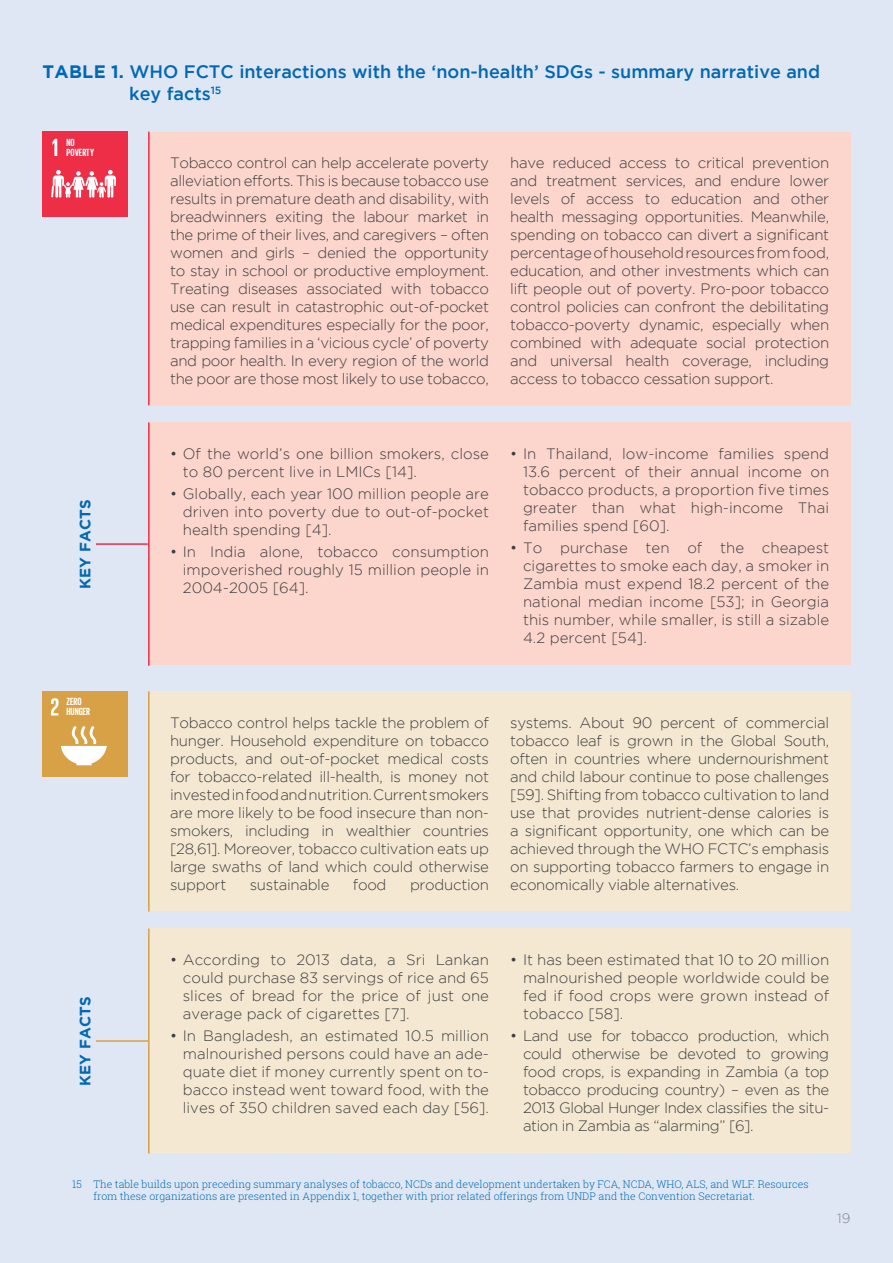
<style>
.page{position:relative;width:893px;height:1263px;background:#e0e7f4}
.page>*{position:absolute;margin:0;border:0;box-sizing:border-box;transform-origin:0 0}
.t1{font:500 18px/21.6px "Gotham";color:#0168b3}
.t2{font:300 15px/18px "Gotham";color:#3e3e3f;text-align:justify}
.t3{font:300 15px "Gotham";letter-spacing:-.02em;color:#3e3e3f}
.t4{font:700 15px "Gotham";letter-spacing:.015em;color:#0168b3}
.t5{font:300 13.5px "Gotham";color:#808285}
.t6{font:300 10.5px/12.6px "Roboto Slab";color:#0470b7}
.t7{font:700 10.5px/10.1px "Giorgio Sans";color:#fff}
.s1{font-weight:700}
</style>
<div class="page">
<div style="left:43px;top:132px;width:85px;height:85px;background:#ee2d46"></div>
<svg style="left:52px;top:139px;width:5px;height:17px"></svg>
<svg style="left:51px;top:170px;width:65px;height:28px"></svg>
<div style="left:149px;top:132px;width:701px;height:273px;background:#fcd5cc"></div>
<hr style="left:148px;top:132px;width:2px;height:273px;background:#ee2d46">
<div style="left:149px;top:422px;width:701px;height:243px;background:#fcd5cc"></div>
<hr style="left:148px;top:422px;width:2px;height:244px;background:#ee2d46">
<div style="left:149px;top:691px;width:701px;height:220px;background:#f5e8d2"></div>
<hr style="left:148px;top:691px;width:2px;height:220px;background:#d8a145">
<div style="left:149px;top:928px;width:701px;height:225px;background:#f5e8d2"></div>
<hr style="left:148px;top:928px;width:2px;height:225px;background:#d8a145">
<div style="left:43px;top:691px;width:85px;height:85px;background:#d8a145"></div>
<svg style="left:51px;top:698px;width:8px;height:17px"></svg>
<svg style="left:61px;top:726px;width:46px;height:39px"></svg>
<hr style="left:92px;top:1040px;width:56px;height:2px;background:#d8a145">
<div style="left:74px;top:990px;width:22px;height:102px;background:#e0e7f4"></div>
<hr style="left:92px;top:543px;width:56px;height:2px;background:#ee2d46">
<div style="left:74px;top:493px;width:22px;height:102px;background:#e0e7f4"></div>
<p class="t1" style="left:129px;top:61px;width:692px;text-indent:-87px"><span class="s1">TABLE 1.</span> WHO FCTC interactions with the ‘non-health’ SDGs - summary narrative and key facts<sup>15</sup></p>
<p class="t7" style="left:67px;top:137px;width:29px">NO<br>POVERTY</p>
<p class="t2" style="left:170px;top:154px;width:320px">Tobacco control can help accelerate poverty alleviation efforts. This is because tobacco use results in premature death and disability, with breadwinners exiting the labour market in the prime of their lives, and caregivers – often women and girls – denied the opportunity to stay in school or productive employment.<br>Treating diseases associated with tobacco use can result in catastrophic out-of-pocket medical expenditures especially for the poor, trapping families in a ‘vicious cycle’ of poverty and poor health. In every region of the world the poor are those most likely to use tobacco,</p>
<p class="t2" style="left:510px;top:154px;width:320px">have reduced access to critical prevention and treatment services, and endure lower levels of access to education and other health messaging opportunities. Meanwhile, spending on tobacco can divert a significant percentage of household resources from food, education, and other investments which can lift people out of poverty. Pro-poor tobacco control policies can confront the debilitating tobacco-poverty dynamic, especially when combined with adequate social protection and universal health coverage, including access to tobacco cessation support.</p>
<p class="t4" style="left:77px;top:589px;width:91px;rotate:-90deg">KEY FACTS</p>
<p class="t7" style="left:67px;top:696px;width:25px">ZERO<br>HUNGER</p>
<p class="t2" style="left:183px;top:444px;width:308px;text-indent:-13px">• Of the world’s one billion smokers, close to 80 percent live in LMICs [14].</p>
<p class="t2" style="left:183px;top:485px;width:308px;text-indent:-13px">• Globally, each year 100 million people are driven into poverty due to out-of-pocket health spending [4].</p>
<p class="t2" style="left:183px;top:543px;width:308px;text-indent:-13px">• In India alone, tobacco consumption impoverished roughly 15 million people in 2004-2005 [64].</p>
<p class="t2" style="left:523px;top:444px;width:308px;text-indent:-13px">• In Thailand, low-income families spend 13.6 percent of their annual income on tobacco products, a proportion five times greater than what high-income Thai families spend [60].</p>
<p class="t2" style="left:523px;top:539px;width:308px;text-indent:-13px">• To purchase ten of the cheapest cigarettes to smoke each day, a smoker in Zambia must expend 18.2 percent of the national median income [53]; in Georgia this number, while smaller, is still a sizable 4.2 percent [54].</p>
<p class="t2" style="left:170px;top:713px;width:320px">Tobacco control helps tackle the problem of hunger. Household expenditure on tobacco products, and out-of-pocket medical costs for tobacco-related ill-health, is money not invested in food and nutrition. Current smokers are more likely to be food insecure than non&shy;smokers, including in wealthier countries [28,61]. Moreover, tobacco cultivation eats up large swaths of land which could otherwise support</p>
<p class="t3" style="left:250px;top:876px;width:81px">sustainable</p>
<p class="t2" style="left:353px;top:875px;width:35px">food</p>
<p class="t3" style="left:410px;top:876px;width:80px">production</p>
<p class="t2" style="left:510px;top:713px;width:320px">systems. About 90 percent of commercial tobacco leaf is grown in the Global South, often in countries where undernourishment and child labour continue to pose challenges [59]. Shifting from tobacco cultivation to land use that provides nutrient-dense calories is a significant opportunity, one which can be achieved through the WHO FCTC’s emphasis on supporting tobacco farmers to engage in economically viable alternatives.</p>
<p class="t4" style="left:77px;top:1086px;width:91px;rotate:-90deg">KEY FACTS</p>
<p class="t2" style="left:183px;top:950px;width:308px;text-indent:-13px">• According to 2013 data, a Sri Lankan could purchase 83 servings of rice and 65 slices of bread for the price of just one average pack of cigarettes [7].</p>
<p class="t2" style="left:183px;top:1027px;width:308px;text-indent:-13px">• In Bangladesh, an estimated 10.5 million malnourished persons could have an ade&shy;quate diet if money currently spent on to&shy;bacco instead went toward food, with the lives of 350 children saved each day [56].</p>
<p class="t2" style="left:523px;top:950px;width:308px;text-indent:-13px">• It has been estimated that 10 to 20 million malnourished people worldwide could be fed if food crops were grown instead of tobacco [58].</p>
<p class="t2" style="left:523px;top:1027px;width:308px;text-indent:-13px">• Land use for tobacco production, which could otherwise be devoted to growing food crops, is expanding in Zambia (a top tobacco producing country) – even as the 2013 Global Hunger Index classifies the situ&shy;ation in Zambia as “alarming” [6].</p>
<p class="t6" style="left:94px;top:1177px;width:717px;text-indent:-21px">15 The table builds upon preceding summary analyses of tobacco, NCDs and development undertaken by FCA, NCDA, WHO, ALS, and WLF. Resources from these organizations are presented in Appendix 1, together with prior related offerings from UNDP and the Convention Secretariat.</p>
<p class="t5" style="left:837px;top:1211px;width:15px">19</p>
</div>
